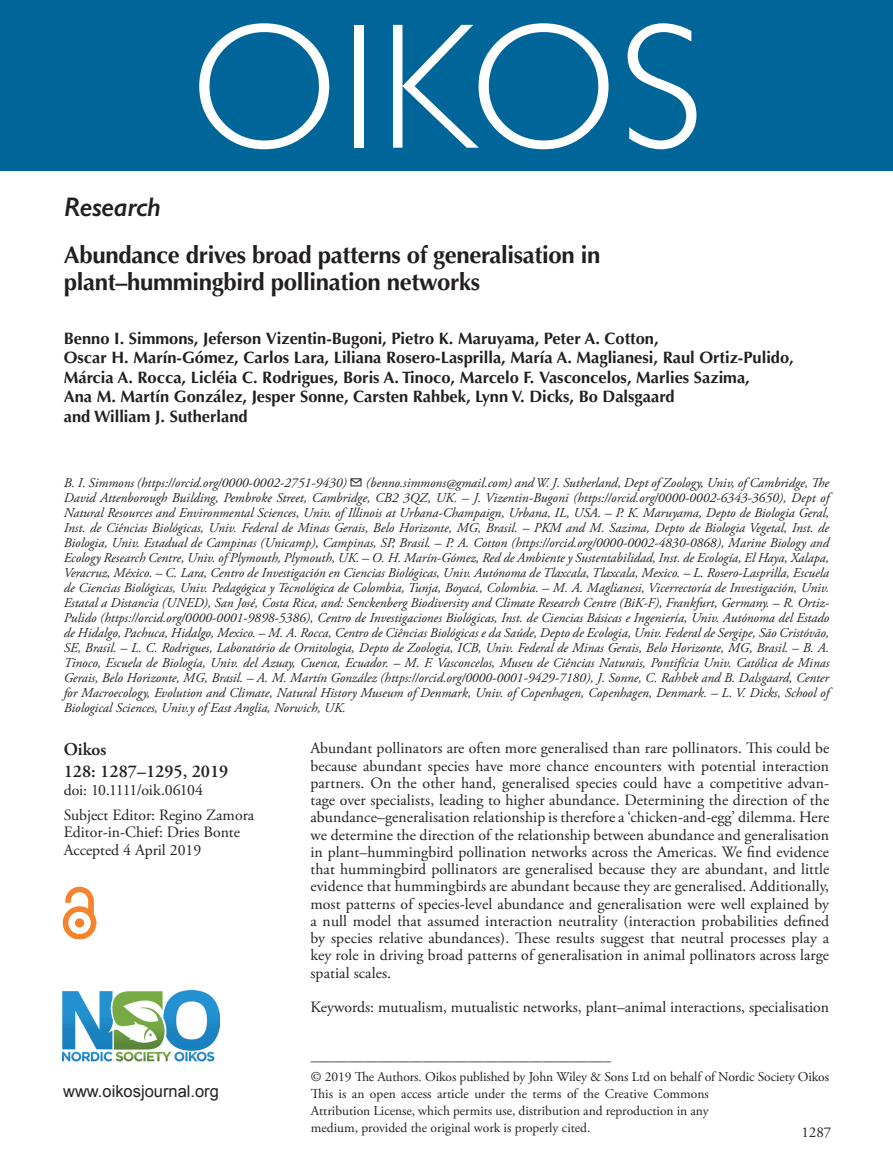
<style>
.page{position:relative;width:893px;height:1174px;background:#fff}
.page>*{position:absolute;margin:0;border:0;box-sizing:border-box;transform-origin:0 0}
.OIKOS{font:300 180px "Gill Sans";letter-spacing:.01em;color:#fff}
.AT_TYPE{font:italic 600 27px "Gill Sans";letter-spacing:-.015em;color:#231f20}
.CT{font:700 24px/27px "Optima LT Std";letter-spacing:-.015em;color:#231f20}
.Corres{font:600 18px "Adobe Garamond Pro";color:#231f20}
.AU{font:700 16.5px/19.5px "Optima LT Std";color:#231f20}
.t1{font:16.5px "Arial";color:#231f20}
.ABS_TXT{font:15.75px/17.2px "Adobe Garamond Pro";color:#231f20;text-align:justify}
.Keywords{font:15.75px "Adobe Garamond Pro";color:#231f20}
.Corres1{font:15.75px "Adobe Garamond Pro";letter-spacing:-.03em;color:#231f20}
.t2{font:15px "Adobe Garamond Pro";color:#231f20}
.Address{font:italic 13.5px/15px "Adobe Garamond Pro";color:#231f20;text-align:justify}
.FM_Note{font:13.5px/16.8px "Adobe Garamond Pro";letter-spacing:-.005em;color:#231f20;text-align:justify}
</style>
<div class="page">
<div style="left:0;top:0;width:893px;height:171px;background:#069"></div>
<img style="left:63px;top:990px;width:156px;height:72px">
<img style="left:63px;top:887px;width:34px;height:52px">
<p class="AT_TYPE" style="left:64px;top:191px;width:99px">Research</p>
<p class="OIKOS" style="left:190px;top:-53px;width:515px">OIKOS</p>
<p class="CT" style="left:64px;top:242px;width:538px">Abundance drives broad patterns of generalisation in plant–hummingbird pollination networks</p>
<p class="AU" style="left:64px;top:329px;width:732px">Benno I. Simmons, Jeferson Vizentin-Bugoni, Pietro K. Maruyama, Peter A. Cotton,<br>Oscar H. Marín-Gómez, Carlos Lara, Liliana Rosero-Lasprilla, María A. Maglianesi, Raul Ortiz-Pulido, Márcia A. Rocca, Licléia C. Rodrigues, Boris A. Tinoco, Marcelo F. Vasconcelos, Marlies Sazima,<br>Ana M. Martín González, Jesper Sonne, Carsten Rahbek, Lynn V. Dicks, Bo Dalsgaard<br>and William J. Sutherland</p>
<p class="Address" style="left:64px;top:475px;width:767px">B. I. Simmons (https://orcid.org/0000-0002-2751-9430) ✉ (benno.simmons@gmail.com) and W. J. Sutherland, Dept of Zoology, Univ, of Cambridge, The David Attenborough Building, Pembroke Street, Cambridge, CB2 3QZ, UK. – J. Vizentin-Bugoni (https://orcid.org/0000-0002-6343-3650), Dept of Natural Resources and Environmental Sciences, Univ. of Illinois at Urbana-Champaign, Urbana, IL, USA. – P. K. Maruyama, Depto de Biologia Geral, Inst. de Ciências Biológicas, Univ. Federal de Minas Gerais, Belo Horizonte, MG, Brasil. – PKM and M. Sazima, Depto de Biologia Vegetal, Inst. de Biologia, Univ. Estadual de Campinas (Unicamp), Campinas, SP, Brasil. – P. A. Cotton (https://orcid.org/0000-0002-4830-0868), Marine Biology and Ecology Research Centre, Univ. of Plymouth, Plymouth, UK. – O. H. Marín-Gómez, Red de Ambiente y Sustentabilidad, Inst. de Ecología, El Haya, Xalapa, Veracruz, México. – C. Lara, Centro de Investigación en Ciencias Biológicas, Univ. Autónoma de Tlaxcala, Tlaxcala, Mexico. – L. Rosero-Lasprilla, Escuela de Ciencias Biológicas, Univ. Pedagógica y Tecnológica de Colombia, Tunja, Boyacá, Colombia. – M. A. Maglianesi, Vicerrectoría de Investigación, Univ.<br>Estatal a Distancia (UNED), San José, Costa Rica, and: Senckenberg Biodiversity and Climate Research Centre (BiK-F), Frankfurt, Germany. – R. Ortiz-Pulido (https://orcid.org/0000-0001-9898-5386), Centro de Investigaciones Biológicas, Inst. de Ciencias Básicas e Ingeniería, Univ. Autónoma del Estado de Hidalgo, Pachuca, Hidalgo, Mexico. – M. A. Rocca, Centro de Ciências Biológicas e da Saúde, Depto de Ecologia, Univ. Federal de Sergipe, São Cristóvão, SE, Brasil. – L. C. Rodrigues, Laboratório de Ornitologia, Depto de Zoologia, ICB, Univ. Federal de Minas Gerais, Belo Horizonte, MG, Brasil. – B. A.<br>Tinoco, Escuela de Biología, Univ. del Azuay, Cuenca, Ecuador. – M. F. Vasconcelos, Museu de Ciências Naturais, Pontifícia Univ. Católica de Minas Gerais, Belo Horizonte, MG, Brasil. – A. M. Martín González (https://orcid.org/0000-0001-9429-7180), J. Sonne, C. Rahbek and B. Dalsgaard, Center for Macroecology, Evolution and Climate, Natural History Museum of Denmark, Univ. of Copenhagen, Copenhagen, Denmark. – L. V. Dicks, School of Biological Sciences, Univ.y of East Anglia, Norwich, UK.</p>
<p class="Corres" style="left:64px;top:739px;width:44px">Oikos</p>
<p class="Corres" style="left:64px;top:760px;width:166px">128: 1287–1295, 2019</p>
<p class="Corres1" style="left:64px;top:780px;width:141px">doi: 10.1111/oik.06104</p>
<p class="ABS_TXT" style="left:64px;top:807px;width:192px">Subject Editor: Regino Zamora</p>
<p class="ABS_TXT" style="left:64px;top:824px;width:178px">Editor-in-Chief: Dries Bonte</p>
<p class="ABS_TXT" style="left:64px;top:841px;width:139px">Accepted 4 April 2019</p>
<p class="t1" style="left:63px;top:1080px;width:157px">www.oikosjournal.org</p>
<p class="ABS_TXT" style="left:310px;top:740px;width:520px">Abundant pollinators are often more generalised than rare pollinators. This could be because abundant species have more chance encounters with potential interaction partners. On the other hand, generalised species could have a competitive advan&shy;tage over specialists, leading to higher abundance. Determining the direction of the abundance–generalisation relationship is therefore a ‘chicken-and-egg’ dilemma. Here we determine the direction of the relationship between abundance and generalisation in plant–hummingbird pollination networks across the Americas. We find evidence that hummingbird pollinators are generalised because they are abundant, and little evidence that hummingbirds are abundant because they are generalised. Additionally, most patterns of species-level abundance and generalisation were well explained by a null model that assumed interaction neutrality (interaction probabilities defined by species relative abundances). These results suggest that neutral processes play a key role in driving broad patterns of generalisation in animal pollinators across large spatial scales.</p>
<p class="Keywords" style="left:310px;top:997px;width:520px">Keywords: mutualism, mutualistic networks, plant–animal interactions, specialisation</p>
<p class="t2" style="left:311px;top:1051px;width:301px">––––––––––––––––––––––––––––––––––––––––</p>
<p class="FM_Note" style="left:311px;top:1069px;width:520px">© 2019 The Authors. Oikos published by John Wiley &amp; Sons Ltd on behalf of Nordic Society Oikos</p>
<p class="FM_Note" style="left:311px;top:1086px;width:399px">This is an open access article under the terms of the Creative Commons Attribution License, which permits use, distribution and reproduction in any medium, provided the original work is properly cited.</p>
<p class="t2" style="left:801px;top:1123px;width:31px">1287</p>
</div>
